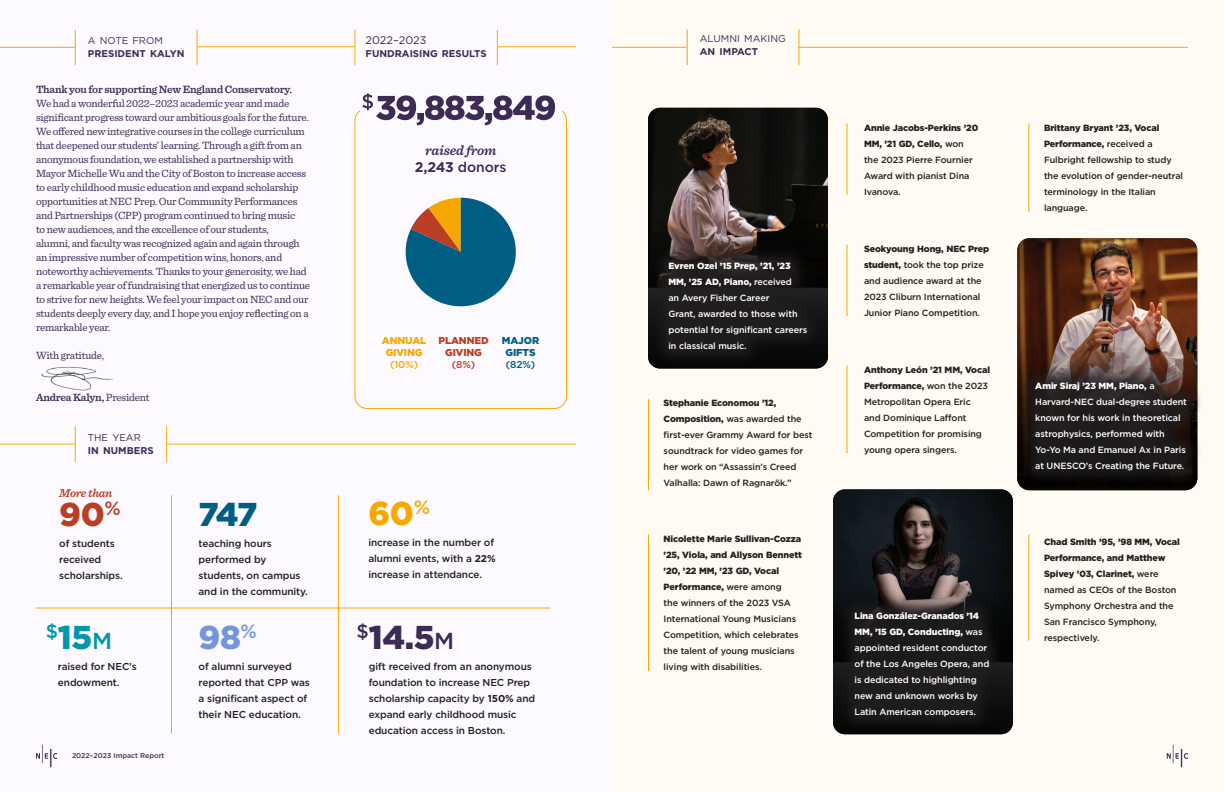
<style>
.page{position:relative;width:1224px;height:792px;background:#fff}
.page>*{position:absolute;margin:0;border:0;box-sizing:border-box;transform-origin:0 0}
.t1{font:900 33px "Gotham";color:#3b2b55}
.t2{font:900 33px "Gotham";color:#0095aa}
.t3{font:900 33px "Gotham";color:#bb3d24}
.t4{font:900 33px "Gotham";color:#005d83}
.t5{font:900 33px "Gotham";color:#7494dc}
.t6{font:900 33px "Gotham";color:#f6a800}
.t7{font:italic 600 14px/16.8px "Sentinel";letter-spacing:-.01em;color:#3b2b55;text-align:center}
.t8{font:italic 600 12px "Sentinel";letter-spacing:-.025em;color:#bb3d24}
.t9{font:11px/14px "Sentinel";letter-spacing:-.02em;color:#3b2b55}
.t10{font:600 11px "Sentinel";letter-spacing:-.02em;color:#3b2b55}
.t11{font:11px "Gotham";color:#3b2b55}
.t12{font:500 10px/16px "Gotham";letter-spacing:-.01em;color:#231f20}
.t13{font:900 10px/12px "Gotham";letter-spacing:-.01em;color:#f6a800;text-align:center}
.t14{font:900 10px/12px "Gotham";letter-spacing:-.01em;color:#005d83;text-align:center}
.t15{font:900 10px/12px "Gotham";letter-spacing:-.01em;color:#bb3d24;text-align:center}
.t16{font:500 10px "Gotham";color:#bb3d24}
.t17{font:700 9.8px/13px "Gotham";color:#3b2b55}
.t18{font:9.8px/13px "Gotham";color:#3b2b55}
.t19{font:500 9px/16px "Gotham";letter-spacing:-.01em;color:#231f20}
.t20{font:500 9px/16px "Gotham";letter-spacing:-.01em;color:#fff}
.t21{font:500 7px "Gotham";color:#3b2b55}
.s1{font-weight:400}
.s2{font-weight:600}
.s3{font-weight:500;font-size:23.1px}
.s4{font-family:"Gotham";font-weight:700;font-style:normal}
.s5{font-family:"Gotham";font-weight:500;font-style:normal}
.s6{font-weight:500}
.s7{font-weight:700}
.s8{font-weight:900}
</style>
<div class="page">
<div style="left:0;top:0;width:612px;height:792px;background:#fcfafe"></div>
<div style="left:355px;top:108px;width:212px;height:301px;border:1px solid #f6a800;border-radius:12px"></div>
<div style="left:612px;top:0;width:612px;height:792px;background:#fffaf4"></div>
<svg style="left:36px;top:745px;width:21px;height:22px"></svg>
<svg style="left:1167px;top:745px;width:21px;height:22px"></svg>
<hr style="left:75px;top:30px;width:1px;height:35px;background:#f6a800">
<hr style="left:355px;top:30px;width:1px;height:35px;background:#f6a800">
<hr style="left:497px;top:30px;width:1px;height:35px;background:#f6a800">
<hr style="left:197px;top:29px;width:1px;height:36px;background:#f6a800">
<hr style="left:0;top:47px;width:75px;height:1px;background:#f6a800">
<hr style="left:198px;top:46px;width:157px;height:1px;background:#f6a800">
<img style="left:41px;top:367px;width:72px;height:24px">
<hr style="left:36px;top:608px;width:514px;height:1px;background:#f6a800">
<hr style="left:338px;top:495px;width:1px;height:239px;background:#f6a800">
<hr style="left:171px;top:495px;width:1px;height:239px;background:#f6a800">
<hr style="left:75px;top:426px;width:1px;height:36px;background:#f6a800">
<hr style="left:166px;top:426px;width:1px;height:36px;background:#f6a800">
<hr style="left:0;top:444px;width:75px;height:1px;background:#f6a800">
<hr style="left:167px;top:444px;width:409px;height:1px;background:#f6a800">
<hr style="left:612px;top:47px;width:75px;height:1px;background:#f6a800">
<hr style="left:498px;top:46px;width:78px;height:1px;background:#f6a800">
<hr style="left:798px;top:47px;width:390px;height:1px;background:#f6a800">
<hr style="left:687px;top:29px;width:1px;height:36px;background:#f6a800">
<hr style="left:798px;top:29px;width:1px;height:36px;background:#f6a800">
<svg style="left:406px;top:198px;width:110px;height:108px"></svg>
<div style="left:360px;top:89px;width:202px;height:41px;background:#fcfafe"></div>
<svg style="left:362px;top:93px;width:193px;height:32px"></svg>
<hr style="left:648px;top:399px;width:1px;height:92px;background:#f6a800">
<hr style="left:1028px;top:535px;width:1px;height:106px;background:#f6a800">
<hr style="left:1028px;top:123px;width:1px;height:89px;background:#f6a800">
<hr style="left:846px;top:123px;width:1px;height:72px;background:#f6a800">
<hr style="left:846px;top:366px;width:1px;height:87px;background:#f6a800">
<hr style="left:846px;top:245px;width:1px;height:71px;background:#f6a800">
<hr style="left:648px;top:535px;width:1px;height:136px;background:#f6a800">
<img style="left:648px;top:108px;width:180px;height:121px">
<svg style="left:648px;top:220px;width:180px;height:148px;background:#403431"></svg>
<div style="left:652px;top:245px;width:172px;height:122px;background:#231f20;opacity:.85"></div>
<img style="left:833px;top:489px;width:180px;height:110px">
<svg style="left:833px;top:590px;width:180px;height:144px;background:#1b1a1a"></svg>
<div style="left:838px;top:595px;width:168px;height:139px;background:#231f20;opacity:.85"></div>
<img style="left:1017px;top:238px;width:180px;height:247px">
<img style="left:1017px;top:317px;width:180px;height:173px;border-radius:12px">
<div style="left:1019px;top:366px;width:185px;height:122px;background:#231f20;opacity:.85"></div>
<p class="t17" style="left:88px;top:34px;width:98px"><span class="s1">A NOTE FROM<br></span>PRESIDENT KALYN</p>
<p class="t9" style="left:36px;top:81px;width:276px"><span class="s2">Thank you for supporting New England Conservatory.<br></span>We had a wonderful 2022–2023 academic year and made significant progress toward our ambitious goals for the future.<br>We offered new integrative courses in the college curriculum that deepened our students’ learning. Through a gift from an anonymous foundation, we established a partnership with Mayor Michelle Wu and the City of Boston to increase access to early childhood music education and expand scholarship opportunities at NEC Prep. Our Community Performances and Partnerships (CPP) program continued to bring music<br>to new audiences, and the excellence of our students,<br>alumni, and faculty was recognized again and again through an impressive number of competition wins, honors, and noteworthy achievements. Thanks to your generosity, we had a remarkable year of fundraising that energized us to continue to strive for new heights. We feel your impact on NEC and our students deeply every day, and I hope you enjoy reflecting on a remarkable year.</p>
<p class="t9" style="left:36px;top:347px;width:70px">With gratitude,</p>
<p class="t10" style="left:36px;top:389px;width:115px">Andrea Kalyn, <span class="s1">President</span></p>
<p class="t17" style="left:88px;top:431px;width:67px"><span class="s1">THE YEAR<br></span>IN NUMBERS</p>
<p class="t8" style="left:59px;top:483px;width:55px">More than</p>
<p class="t3" style="left:59px;top:491px;width:63px">90<sup>%</sup></p>
<p class="t12" style="left:59px;top:535px;width:65px">of students received scholarships.</p>
<p class="t2" style="left:46px;top:614px;width:68px"><sup>$</sup>15<span class="s3">m</span></p>
<p class="t12" style="left:58px;top:658px;width:80px">raised for NEC’s endowment.</p>
<p class="t21" style="left:72px;top:751px;width:94px">2022–2023 Impact Report</p>
<p class="t4" style="left:199px;top:492px;width:60px">747</p>
<p class="t12" style="left:199px;top:536px;width:111px">teaching hours performed by students, on campus and in the community.</p>
<p class="t5" style="left:199px;top:614px;width:60px">98<sup>%</sup></p>
<p class="t12" style="left:199px;top:658px;width:113px">of alumni surveyed reported that CPP was a significant aspect of their NEC education.</p>
<p class="t11" style="left:366px;top:34px;width:63px">2022–2023</p>
<p class="t17" style="left:366px;top:47px;width:123px">FUNDRAISING RESULTS</p>
<p class="t7" style="left:415px;top:141px;width:93px">raised from<br><span class="s4">2,243</span> <span class="s5">donors</span></p>
<p class="t13" style="left:382px;top:334px;width:46px">ANNUAL<br>GIVING <span class="s6">(10%)</span></p>
<p class="t15" style="left:438px;top:334px;width:52px">PLANNED<br>GIVING</p>
<p class="t16" style="left:452px;top:358px;width:25px">(8%)</p>
<p class="t14" style="left:502px;top:334px;width:39px">MAJOR<br>GIFTS <span class="s6">(82%)</span></p>
<p class="t6" style="left:368px;top:491px;width:63px">60<sup>%</sup></p>
<p class="t12" style="left:368px;top:534px;width:129px">increase in the number of alumni events, with a <span class="s7">22% </span>increase in attendance.</p>
<p class="t1" style="left:357px;top:614px;width:99px"><sup>$</sup>14.5<span class="s3">m</span></p>
<p class="t12" style="left:369px;top:658px;width:168px">gift received from an anonymous foundation to increase NEC Prep scholarship capacity by <span class="s7">150%</span> and expand early childhood music education access in Boston.</p>
<p class="t18" style="left:700px;top:32px;width:87px">ALUMNI MAKING<br><span class="s7">AN IMPACT</span></p>
<p class="t20" style="left:668px;top:258px;width:140px"><span class="s8">Evren Ozel ’15 Prep, ’21, ’23<br>MM, ’25 AD, Piano,</span> received<br>an Avery Fisher Career<br>Grant, awarded to those with potential for significant careers in classical music.</p>
<p class="t19" style="left:664px;top:395px;width:150px"><span class="s8">Stephanie Economou ’12,<br>Composition,</span> was awarded the first-ever Grammy Award for best soundtrack for video games for her work on “Assassin’s Creed<br>Valhalla: Dawn of Ragnarök.”</p>
<p class="t19" style="left:664px;top:531px;width:140px"><span class="s8">Nicolette Marie Sullivan-Cozza ’25, Viola, and Allyson Bennett ’20, ’22 MM, ’23 GD, Vocal<br>Performance,</span> were among<br>the winners of the 2023 VSA<br>International Young Musicians<br>Competition, which celebrates the talent of young musicians living with disabilities.</p>
<p class="t19" style="left:864px;top:119px;width:116px"><span class="s8">Annie Jacobs-Perkins ’20<br>MM, ’21 GD, Cello,</span> won the 2023 Pierre Fournier<br>Award with pianist Dina<br>Ivanova.</p>
<p class="t19" style="left:864px;top:241px;width:127px"><span class="s8">Seokyoung Hong, NEC Prep student,</span> took the top prize and audience award at the<br>2023 Cliburn International<br>Junior Piano Competition.</p>
<p class="t19" style="left:864px;top:362px;width:128px"><span class="s8">Anthony León ’21 MM, Vocal<br>Performance,</span> won the 2023<br>Metropolitan Opera Eric<br>and Dominique Laffont<br>Competition for promising young opera singers.</p>
<p class="t20" style="left:855px;top:608px;width:136px"><span class="s8">Lina González-Granados ’14<br>MM, ’15 GD, Conducting,</span> was appointed resident conductor of the Los Angeles Opera, and is dedicated to highlighting new and unknown works by<br>Latin American composers.</p>
<p class="t19" style="left:1044px;top:119px;width:141px"><span class="s8">Brittany Bryant ’23, Vocal<br>Performance,</span> received a<br>Fulbright fellowship to study the evolution of gender-neutral terminology in the Italian language.</p>
<p class="t20" style="left:1035px;top:378px;width:153px"><span class="s8">Amir Siraj ’23 MM, Piano,</span> a<br>Harvard-NEC dual-degree student known for his work in theoretical astrophysics, performed with<br>Yo-Yo Ma and Emanuel Ax in Paris at UNESCO’s Creating the Future.</p>
<p class="t19" style="left:1044px;top:534px;width:137px"><span class="s8">Chad Smith ’95, ’98 MM, Vocal<br>Performance, and Matthew<br>Spivey ’03, Clarinet,</span> were named as CEOs of the Boston<br>Symphony Orchestra and the<br>San Francisco Symphony, respectively.</p>
</div>
